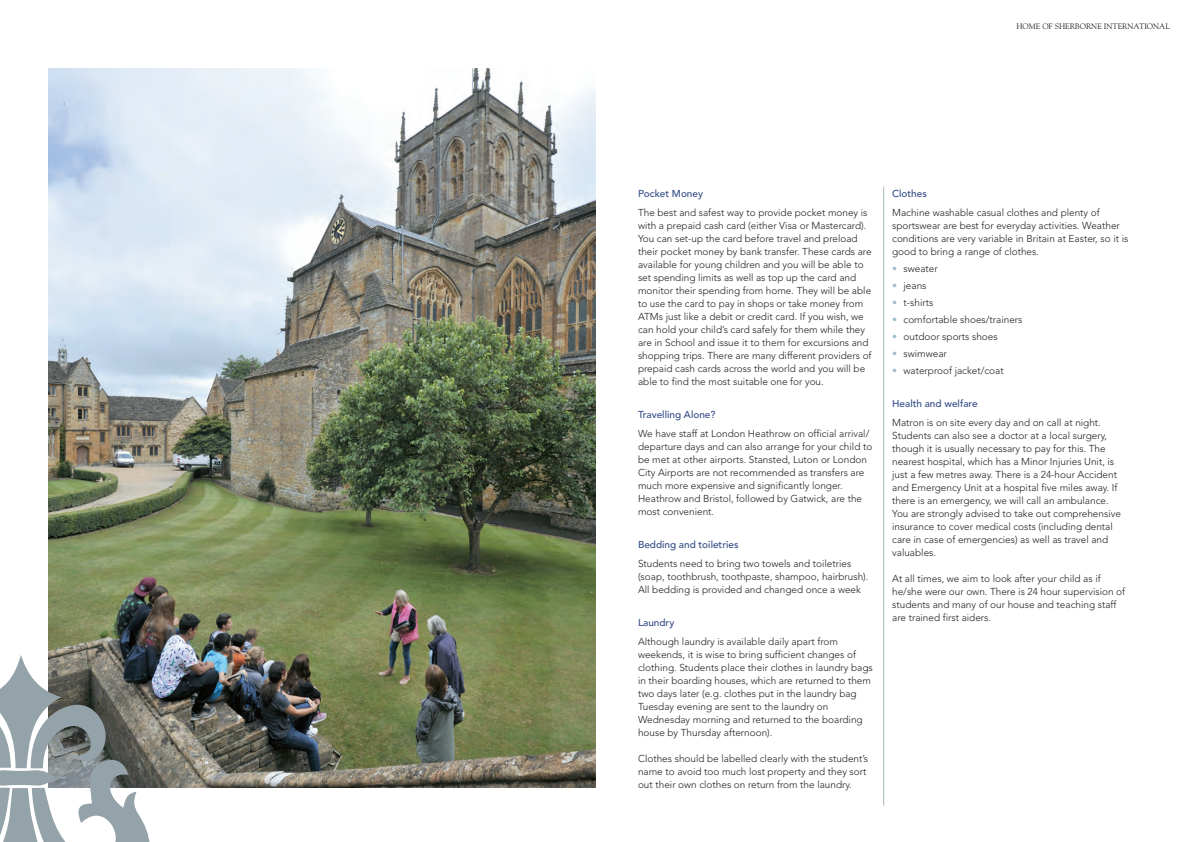
<style>
.page{position:relative;width:1191px;height:842px;background:#fff}
.page>*{position:absolute;margin:0;border:0;box-sizing:border-box;transform-origin:0 0}
.t1{font:300 10px/13px "Avenir";color:#231f20}
.t2{font:500 10px "Avenir";color:#324a85}
.t3{font:8px "Goudy Old Style BT";color:#231f20}
.s1{color:#9cbcce}
</style>
<div class="page">
<hr style="left:883px;top:187px;width:1px;height:619px;background:#a7b6be">
<img style="left:48px;top:68px;width:547px;height:720px">
<svg style="left:0;top:655px;width:150px;height:187px"></svg>
<p class="t3" style="left:1016px;top:23px;width:155px">HOME OF SHERBORNE INTERNATIONAL</p>
<p class="t2" style="left:638px;top:185px;width:67px">Pocket Money</p>
<p class="t1" style="left:638px;top:206px;width:235px">The best and safest way to provide pocket money is with a prepaid cash card (either Visa or Mastercard).<br>You can set-up the card before travel and preload their pocket money by bank transfer. These cards are available for young children and you will be able to set spending limits as well as top up the card and monitor their spending from home. They will be able to use the card to pay in shops or take money from ATMs just like a debit or credit card. If you wish, we can hold your child’s card safely for them while they are in School and issue it to them for excursions and shopping trips. There are many different providers of prepaid cash cards across the world and you will be able to find the most suitable one for you.</p>
<p class="t2" style="left:638px;top:406px;width:79px">Travelling Alone?</p>
<p class="t1" style="left:638px;top:427px;width:236px">We have staff at London Heathrow on official arrival/ departure days and can also arrange for your child to be met at other airports. Stansted, Luton or London City Airports are not recommended as transfers are much more expensive and significantly longer.<br>Heathrow and Bristol, followed by Gatwick, are the most convenient.</p>
<p class="t2" style="left:638px;top:536px;width:102px">Bedding and toiletries</p>
<p class="t1" style="left:638px;top:557px;width:232px">Students need to bring two towels and toiletries (soap, toothbrush, toothpaste, shampoo, hairbrush).<br>All bedding is provided and changed once a week</p>
<p class="t2" style="left:638px;top:614px;width:38px">Laundry</p>
<p class="t1" style="left:638px;top:635px;width:236px">Although laundry is available daily apart from weekends, it is wise to bring sufficient changes of clothing. Students place their clothes in laundry bags in their boarding houses, which are returned to them two days later (e.g. clothes put in the laundry bag Tuesday evening are sent to the laundry on Wednesday morning and returned to the boarding house by Thursday afternoon).</p>
<p class="t1" style="left:638px;top:752px;width:232px">Clothes should be labelled clearly with the student’s name to avoid too much lost property and they sort out their own clothes on return from the laundry.</p>
<p class="t2" style="left:892px;top:185px;width:36px">Clothes</p>
<p class="t1" style="left:892px;top:206px;width:238px">Machine washable casual clothes and plenty of sportswear are best for everyday activities. Weather conditions are very variable in Britain at Easter, so it is good to bring a range of clothes.</p>
<p class="t1" style="left:892px;top:262px;width:47px"><span class="s1">•</span> sweater</p>
<p class="t1" style="left:892px;top:279px;width:36px"><span class="s1">•</span> jeans</p>
<p class="t1" style="left:892px;top:296px;width:43px"><span class="s1">•</span> t-shirts</p>
<p class="t1" style="left:892px;top:313px;width:132px"><span class="s1">•</span> comfortable shoes/trainers</p>
<p class="t1" style="left:892px;top:330px;width:107px"><span class="s1">•</span> outdoor sports shoes</p>
<p class="t1" style="left:892px;top:347px;width:56px"><span class="s1">•</span> swimwear</p>
<p class="t1" style="left:892px;top:364px;width:113px"><span class="s1">•</span> waterproof jacket/coat</p>
<p class="t2" style="left:892px;top:395px;width:87px">Health and welfare</p>
<p class="t1" style="left:892px;top:416px;width:230px">Matron is on site every day and on call at night.<br>Students can also see a doctor at a local surgery, though it is usually necessary to pay for this. The nearest hospital, which has a Minor Injuries Unit, is just a few metres away. There is a 24-hour Accident and Emergency Unit at a hospital five miles away. If there is an emergency, we will call an ambulance.<br>You are strongly advised to take out comprehensive insurance to cover medical costs (including dental care in case of emergencies) as well as travel and valuables.</p>
<p class="t1" style="left:892px;top:572px;width:234px">At all times, we aim to look after your child as if he/she were our own. There is 24 hour supervision of students and many of our house and teaching staff are trained first aiders.</p>
</div>
